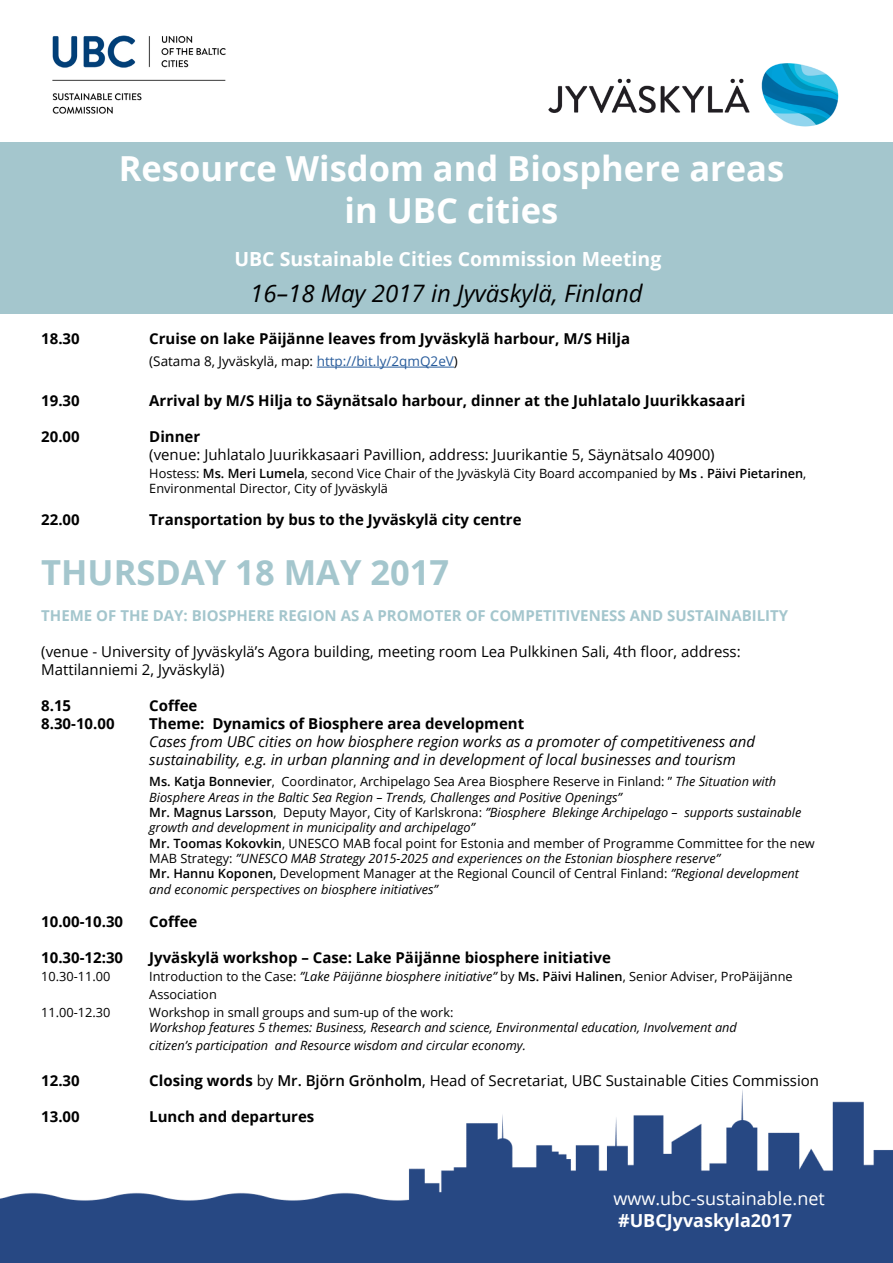
<style>
.page{position:relative;width:893px;height:1263px;background:#fff}
.page>*{position:absolute;margin:0;border:0;box-sizing:border-box;transform-origin:0 0}
.t1{font:700 34.5px/41.4px "Open Sans";color:#fff;text-align:center}
.t2{font:700 34.5px "Open Sans";color:#a4c6cd}
.t3{font:italic 24px "Open Sans";color:#000}
.t4{font:700 19.5px "Open Sans";color:#fff}
.t5{font:18px "Open Sans";color:#fff}
.t6{font:700 18px "Open Sans";color:#fff}
.t7{font:700 15px "Open Sans";color:#000}
.t8{font:15px/18px "Open Sans";color:#000}
.t9{font:italic 15px/18px "Open Sans";color:#000}
.t10{font:700 15px "Open Sans";color:#a4c6cd}
.t11{font:13.5px "Open Sans";color:#000}
.t12{font:italic 12.75px/15.3px "Open Sans";color:#000}
.t13{font:12.75px/15.3px "Open Sans";color:#000}
.s1{color:#275b9b}
.s2{font-weight:600}
.s3{font-weight:600;font-style:normal}
.s4{font-style:normal}
.s5{font-style:italic}
.s6{font-weight:700}
</style>
<div class="page">
<img style="left:0;top:1089px;width:893px;height:174px">
<hr style="left:317px;top:367px;width:137px;height:1px;background:#275b9b">
<img style="left:52px;top:35px;width:174px;height:79px">
<div style="left:0;top:142px;width:893px;height:172px;background:#a4c6cd"></div>
<img style="left:549px;top:63px;width:290px;height:64px">
<h1 class="t1" style="left:119px;top:147px;width:667px">Resource Wisdom and Biosphere areas in UBC cities</h1>
<h3 class="t4" style="left:234px;top:246px;width:429px">UBC Sustainable Cities Commission Meeting</h3>
<h2 class="t3" style="left:250px;top:277px;width:394px">16–18 May 2017 in Jyväskylä, Finland</h2>
<p class="t7" style="left:41px;top:328px;width:40px">18.30</p>
<p class="t7" style="left:149px;top:328px;width:482px">Cruise on lake Päijänne leaves from Jyväskylä harbour, M/S Hilja</p>
<p class="t11" style="left:149px;top:352px;width:310px">(Satama 8, Jyväskylä, map: <span class="s1">http://bit.ly/2qmQ2eV</span>)</p>
<p class="t7" style="left:41px;top:390px;width:40px">19.30</p>
<p class="t7" style="left:149px;top:390px;width:598px">Arrival by M/S Hilja to Säynätsalo harbour, dinner at the Juhlatalo Juurikkasaari</p>
<p class="t7" style="left:41px;top:426px;width:40px">20.00</p>
<p class="t7" style="left:149px;top:426px;width:53px">Dinner</p>
<p class="t8" style="left:149px;top:445px;width:567px">(venue: Juhlatalo Juurikkasaari Pavillion, address: Juurikantie 5, Säynätsalo 40900)</p>
<p class="t13" style="left:149px;top:465px;width:659px">Hostess: <span class="s2">Ms. Meri Lumela</span>, second Vice Chair of the Jyväskylä City Board accompanied by <span class="s2">Ms . Päivi Pietarinen</span>,<br>Environmental Director, City of Jyväskylä</p>
<p class="t7" style="left:41px;top:509px;width:40px">22.00</p>
<p class="t7" style="left:149px;top:509px;width:374px">Transportation by bus to the Jyväskylä city centre</p>
<h1 class="t2" style="left:41px;top:548px;width:410px">THURSDAY 18 MAY 2017</h1>
<p class="t10" style="left:41px;top:605px;width:748px">THEME OF THE DAY: BIOSPHERE REGION AS A PROMOTER OF COMPETITIVENESS AND SUSTAINABILITY</p>
<p class="t8" style="left:41px;top:642px;width:701px">(venue - University of Jyväskylä’s Agora building, meeting room Lea Pulkkinen Sali, 4th floor, address:<br>Mattilanniemi 2, Jyväskylä)</p>
<p class="t7" style="left:41px;top:695px;width:31px">8.15</p>
<p class="t7" style="left:149px;top:695px;width:50px">Coffee</p>
<p class="t7" style="left:41px;top:713px;width:75px">8.30-10.00</p>
<p class="t7" style="left:149px;top:713px;width:376px">Theme: Dynamics of Biosphere area development</p>
<p class="t9" style="left:149px;top:732px;width:607px">Cases from UBC cities on how biosphere region works as a promoter of competitiveness and sustainability, e.g. in urban planning and in development of local businesses and tourism</p>
<p class="t12" style="left:149px;top:774px;width:667px"><span class="s3">Ms. Katja Bonnevier</span><span class="s4">, Coordinator, Archipelago Sea Area Biosphere Reserve in Finland: ”</span> The Situation with Biosphere Areas in the Baltic Sea Region – Trends, Challenges and Positive Openings”<br><span class="s3">Mr. Magnus Larsson</span><span class="s4">, Deputy Mayor, City of Karlskrona:</span> ”Biosphere Blekinge Archipelago – supports sustainable growth and development in municipality and archipelago”<br><span class="s3">Mr. Toomas Kokovkin</span><span class="s4">, UNESCO MAB focal point for Estonia and member of Programme Committee for the new MAB Strategy:</span> ”UNESCO MAB Strategy 2015-2025 and experiences on the Estonian biosphere reserve”<br><span class="s3">Mr. Hannu Koponen,</span> <span class="s4">Development Manager at the Regional Council of Central Finland:</span> ”Regional development and economic perspectives on biosphere initiatives”</p>
<p class="t7" style="left:41px;top:911px;width:83px">10.00-10.30</p>
<p class="t7" style="left:149px;top:911px;width:50px">Coffee</p>
<p class="t7" style="left:41px;top:947px;width:83px">10.30-12:30</p>
<p class="t7" style="left:149px;top:947px;width:463px">Jyväskylä workshop – Case: Lake Päijänne biosphere initiative</p>
<p class="t13" style="left:41px;top:968px;width:71px">10.30-11.00</p>
<p class="t13" style="left:149px;top:967px;width:645px;line-height:18px">Introduction to the Case: <span class="s5">”Lake Päijänne biosphere initiative”</span> by <span class="s2">Ms. Päivi Halinen</span>, Senior Adviser, ProPäijänne<br>Association</p>
<p class="t13" style="left:41px;top:1004px;width:71px">11.00-12.30</p>
<p class="t13" style="left:149px;top:1004px;width:306px">Workshop in small groups and sum-up of the work:</p>
<p class="t12" style="left:149px;top:1018px;width:589px;line-height:18px">Workshop features 5 themes: Business, Research and science, Environmental education, Involvement and citizen’s participation and Resource wisdom and circular economy.</p>
<p class="t7" style="left:41px;top:1070px;width:40px">12.30</p>
<p class="t8" style="left:149px;top:1071px;width:671px"><span class="s6">Closing words</span> by <span class="s2">Mr. Björn Grönholm</span>, Head of Secretariat, UBC Sustainable Cities Commission</p>
<p class="t7" style="left:41px;top:1106px;width:40px">13.00</p>
<p class="t7" style="left:149px;top:1106px;width:167px">Lunch and departures</p>
<h3 class="t5" style="left:613px;top:1186px;width:213px">www.ubc-sustainable.net</h3>
<h3 class="t6" style="left:618px;top:1207px;width:175px">#UBCJyvaskyla2017</h3>
</div>
